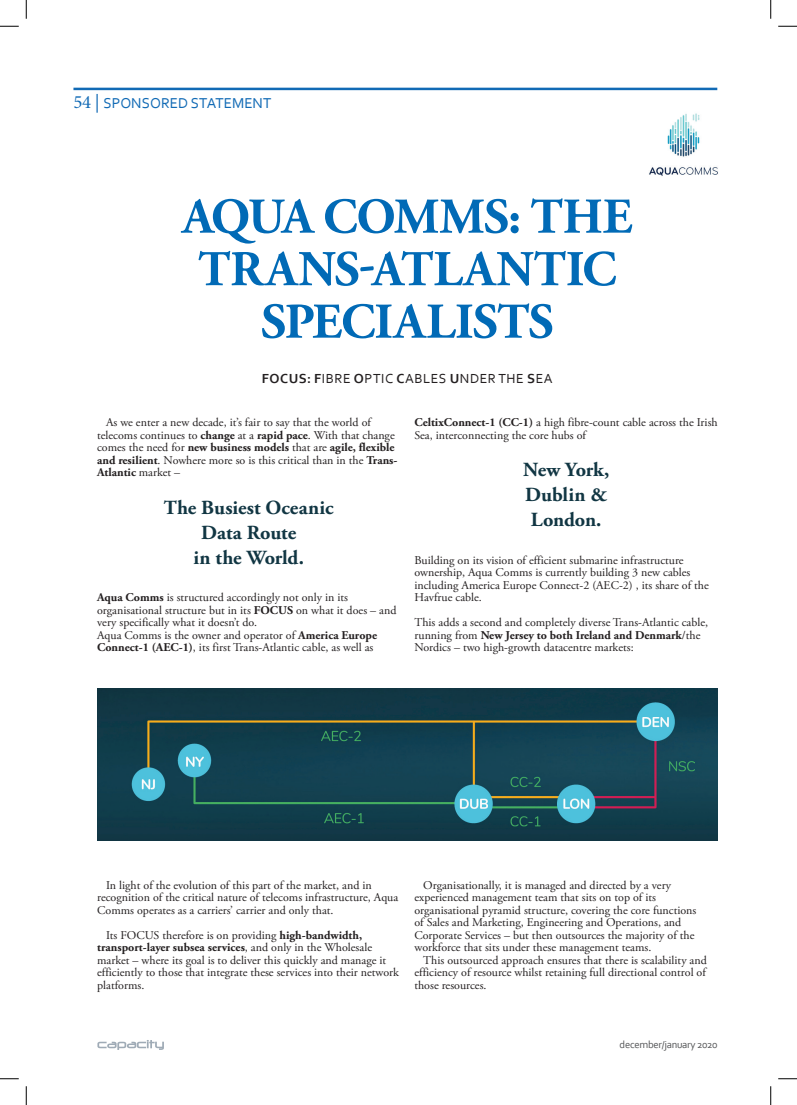
<style>
.page{position:relative;width:797px;height:1105px;background:#fff}
.page>*{position:absolute;margin:0;border:0;box-sizing:border-box;transform-origin:0 0}
.t1{font:700 50px/52.5px "Adobe Garamond Pro";letter-spacing:-.015em;color:#016ab6;text-align:center}
.t2{font:700 20px/25px "Adobe Garamond Pro";letter-spacing:-.005em;color:#113643;text-align:center}
.t3{font:15px "Corbel";color:#116ab5}
.t4{font:13.75px "Corbel";letter-spacing:.04em;color:#231f20}
.t5{font:11.88px/12.5px "Adobe Garamond Pro";color:#231f20}
.t6{font:10.62px "Corbel";letter-spacing:-.025em;color:#545557}
.s1{font-family:"Minion Pro";font-size:18.75px}
.s2{font-weight:700}
</style>
<div class="page">
<hr style="left:73px;top:88px;width:644px;height:2px;background:#116ab5">
<svg style="left:97px;top:1040px;width:67px;height:10px"></svg>
<img style="left:649px;top:113px;width:69px;height:63px">
<img style="left:97px;top:689px;width:620px;height:151px">
<svg style="left:0;top:25px;width:19px;height:2px"></svg>
<svg style="left:778px;top:25px;width:19px;height:2px"></svg>
<svg style="left:0;top:1078px;width:19px;height:1px"></svg>
<svg style="left:778px;top:1078px;width:19px;height:1px"></svg>
<svg style="left:25px;top:0;width:2px;height:19px"></svg>
<svg style="left:25px;top:1086px;width:2px;height:19px"></svg>
<svg style="left:770px;top:0;width:1px;height:19px"></svg>
<svg style="left:770px;top:1086px;width:1px;height:19px"></svg>
<p class="t3" style="left:73px;top:94px;width:199px"><span class="s1">54 |</span> SPONSORED STATEMENT</p>
<h1 class="t1" style="left:182px;top:191px;width:451px">AQUA COMMS: THE<br>TRANS-ATLANTIC<br>SPECIALISTS</h1>
<p class="t4" style="left:262px;top:370px;width:292px"><span class="s2">FOCUS: F</span>IBRE <span class="s2">O</span>PTIC <span class="s2">C</span>ABLES <span class="s2">U</span>NDER THE <span class="s2">S</span>EA</p>
<p class="t5" style="left:414px;top:417px;width:305px"><span class="s2">CeltixConnect-1 (CC-1)</span> a high fibre-count cable across the Irish<br>Sea, interconnecting the core hubs of</p>
<h2 class="t2" style="left:523px;top:458px;width:88px;text-align:justify">New York, Dublin &amp; London.</h2>
<p class="t5" style="left:414px;top:554px;width:296px">Building on its vision of efficient submarine infrastructure ownership, Aqua Comms is currently building 3 new cables including America Europe Connect-2 (AEC-2) , its share of the Havfrue cable.</p>
<p class="t5" style="left:414px;top:617px;width:295px">This adds a second and completely diverse Trans-Atlantic cable, running from <span class="s2">New Jersey to both Ireland and Denmark</span>/the<br>Nordics – two high-growth datacentre markets:</p>
<p class="t5" style="left:97px;top:417px;width:302px;text-indent:9px">As we enter a new decade, it’s fair to say that the world of telecoms continues to <span class="s2">change</span> at a <span class="s2">rapid pace</span>. With that change comes the need for <span class="s2">new business models</span> that are <span class="s2">agile, flexible and resilient</span>. Nowhere more so is this critical than in the <span class="s2">Trans-Atlantic</span> market –</p>
<h2 class="t2" style="left:164px;top:495px;width:171px">The Busiest Oceanic<br>Data Route<br>in the World.</h2>
<p class="t5" style="left:97px;top:592px;width:301px"><span class="s2">Aqua Comms</span> is structured accordingly not only in its organisational structure but in its <span class="s2">FOCUS</span> on what it does – and very specifically what it doesn’t do.<br>Aqua Comms is the owner and operator of <span class="s2">America Europe Connect-1 (AEC-1)</span>, its first Trans-Atlantic cable, as well as</p>
<p class="t5" style="left:97px;top:879px;width:302px;text-indent:9px">In light of the evolution of this part of the market, and in recognition of the critical nature of telecoms infrastructure, Aqua<br>Comms operates as a carriers’ carrier and only that.</p>
<p class="t5" style="left:97px;top:929px;width:303px;text-indent:9px">Its FOCUS therefore is on providing <span class="s2">high-bandwidth, transport-layer subsea services</span>, and only in the Wholesale market – where its goal is to deliver this quickly and manage it efficiently to those that integrate these services into their network platforms.</p>
<p class="t5" style="left:414px;top:879px;width:283px;text-indent:9px">Organisationally, it is managed and directed by a very experienced management team that sits on top of its organisational pyramid structure, covering the core functions of Sales and Marketing, Engineering and Operations, and Corporate Services – but then outsources the majority of the workforce that sits under these management teams.</p>
<p class="t5" style="left:414px;top:954px;width:294px;text-align:justify;text-indent:9px">This outsourced approach ensures that there is scalability and efficiency of resource whilst retaining full directional control of those resources.</p>
<p class="t6" style="left:619px;top:1038px;width:99px">december/january 2020</p>
</div>
